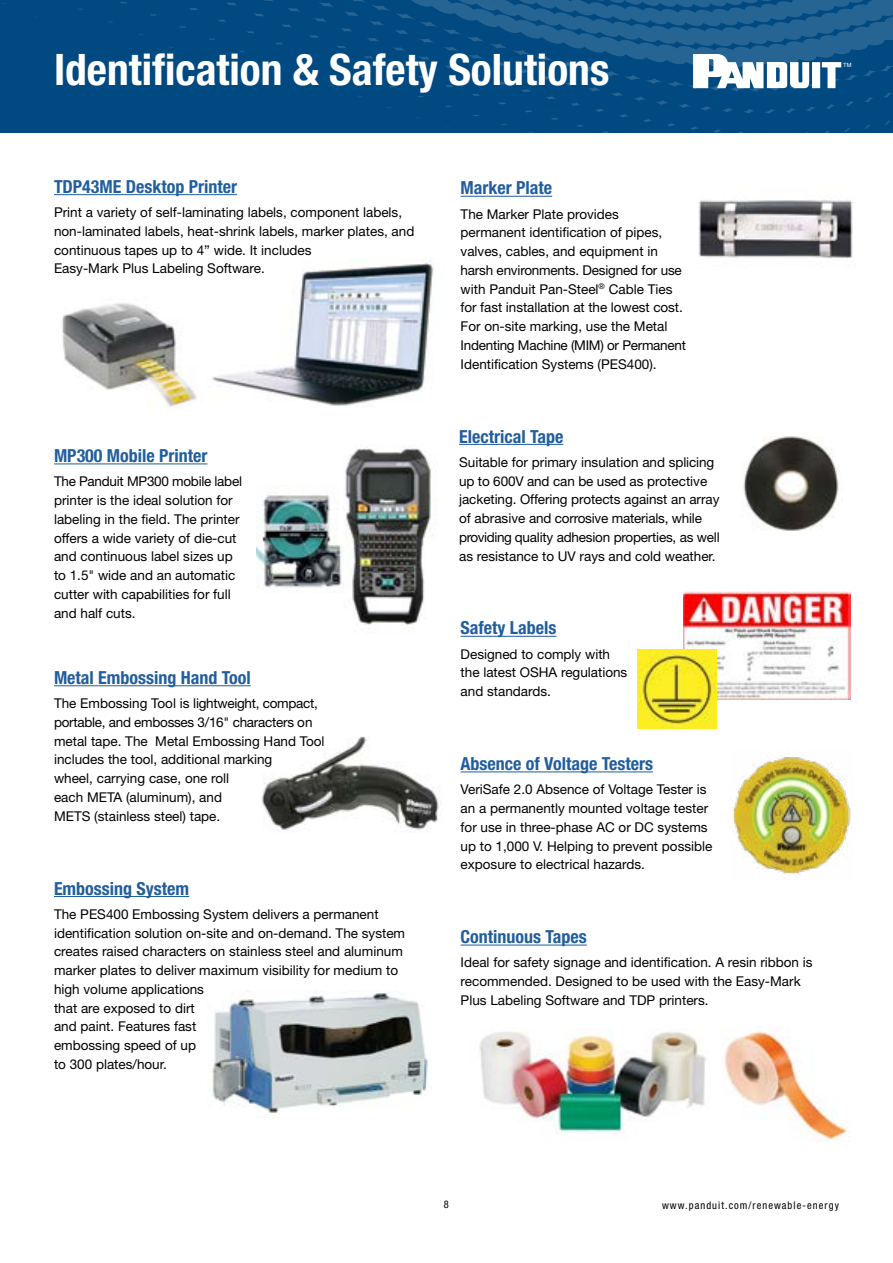
<style>
.page{position:relative;width:893px;height:1263px;background:#fff}
.page>*{position:absolute;margin:0;border:0;box-sizing:border-box;transform-origin:0 0}
.t1{font:700 condensed 43.5px "Helvetica Neue LT Std";color:#fff}
.t2{font:700 condensed 18px "Helvetica Neue LT Std";color:#215e9e}
.t3{font:13.5px/18.8px "Helvetica Neue LT Std";color:#000}
.t4{font:condensed 10.5px "Helvetica Neue LT Std";letter-spacing:.1em;color:#000}
.t5{font:5.7px "Helvetica";color:#fff}
</style>
<div class="page">
<svg style="left:0;top:0;width:893px;height:133px;background:#064d84"></svg>
<svg style="left:693px;top:54px;width:148px;height:34px"></svg>
<hr style="left:54px;top:463px;width:153px;height:1px;background:#215e9e">
<hr style="left:461px;top:636px;width:95px;height:1px;background:#215e9e">
<hr style="left:461px;top:771px;width:192px;height:1px;background:#215e9e">
<hr style="left:461px;top:944px;width:126px;height:1px;background:#215e9e">
<img style="left:698px;top:200px;width:155px;height:59px">
<hr style="left:461px;top:196px;width:91px;height:1px;background:#215e9e">
<img style="left:256px;top:487px;width:88px;height:101px">
<img style="left:344px;top:447px;width:94px;height:179px">
<img style="left:683px;top:591px;width:168px;height:108px">
<img style="left:724px;top:1031px;width:126px;height:110px">
<img style="left:480px;top:1031px;width:226px;height:103px">
<img style="left:638px;top:649px;width:79px;height:79px">
<hr style="left:54px;top:194px;width:183px;height:1px;background:#215e9e">
<hr style="left:459px;top:444px;width:104px;height:1px;background:#215e9e">
<img style="left:62px;top:303px;width:135px;height:105px">
<img style="left:212px;top:260px;width:222px;height:146px">
<img style="left:743px;top:437px;width:96px;height:93px">
<img style="left:209px;top:991px;width:219px;height:127px">
<img style="left:262px;top:736px;width:177px;height:95px">
<hr style="left:54px;top:685px;width:197px;height:1px;background:#215e9e">
<hr style="left:54px;top:896px;width:135px;height:1px;background:#215e9e">
<img style="left:733px;top:756px;width:118px;height:120px">
<h1 class="t1" style="left:54px;top:43px;width:557px">Identification &amp; Safety Solutions</h1>
<p class="t5" style="left:843px;top:61px;width:10px">TM</p>
<h2 class="t2" style="left:54px;top:176px;width:185px">TDP43ME Desktop Printer</h2>
<p class="t3" style="left:54px;top:203px;width:362px">Print a variety of self-laminating labels, component labels, non-laminated labels, heat-shrink labels, marker plates, and continuous tapes up to 4” wide. It includes<br>Easy-Mark Plus Labeling Software.</p>
<h2 class="t2" style="left:54px;top:445px;width:155px">MP300 Mobile Printer</h2>
<p class="t3" style="left:54px;top:472px;width:189px">The Panduit MP300 mobile label printer is the ideal solution for labeling in the field. The printer offers a wide variety of die-cut and continuous label sizes up to 1.5" wide and an automatic cutter with capabilities for full and half cuts.</p>
<h2 class="t2" style="left:54px;top:667px;width:198px">Metal Embossing Hand Tool</h2>
<p class="t3" style="left:54px;top:694px;width:272px">The Embossing Tool is lightweight, compact, portable, and embosses 3/16" characters on metal tape. The Metal Embossing Hand Tool includes the tool, additional marking<br>wheel, carrying case, one roll<br>each META (aluminum), and<br>METS (stainless steel) tape.</p>
<h2 class="t2" style="left:54px;top:877px;width:137px">Embossing System</h2>
<p class="t3" style="left:54px;top:904px;width:353px">The PES400 Embossing System delivers a permanent identification solution on-site and on-demand. The system creates raised characters on stainless steel and aluminum marker plates to deliver maximum visibility for medium to high volume applications<br>that are exposed to dirt<br>and paint. Features fast<br>embossing speed of up<br>to 300 plates/hour.</p>
<h2 class="t2" style="left:461px;top:177px;width:93px">Marker Plate</h2>
<p class="t3" style="left:461px;top:204px;width:227px">The Marker Plate provides permanent identification of pipes, valves, cables, and equipment in harsh environments. Designed for use with Panduit Pan-Steel<sup>®</sup> Cable Ties for fast installation at the lowest cost.<br>For on-site marking, use the Metal Indenting Machine (MIM) or Permanent Identification Systems (PES400).</p>
<h2 class="t2" style="left:459px;top:425px;width:106px">Electrical Tape</h2>
<p class="t3" style="left:459px;top:452px;width:262px">Suitable for primary insulation and splicing up to 600V and can be used as protective jacketing. Offering protects against an array of abrasive and corrosive materials, while providing quality adhesion properties, as well as resistance to UV rays and cold weather.</p>
<h2 class="t2" style="left:461px;top:617px;width:97px">Safety Labels</h2>
<p class="t3" style="left:461px;top:644px;width:168px">Designed to comply with the latest OSHA regulations and standards.</p>
<h2 class="t2" style="left:461px;top:753px;width:194px">Absence of Voltage Testers</h2>
<p class="t3" style="left:461px;top:780px;width:253px">VeriSafe 2.0 Absence of Voltage Tester is an a permanently mounted voltage tester for use in three-phase AC or DC systems up to 1,000 V. Helping to prevent possible exposure to electrical hazards.</p>
<h2 class="t2" style="left:461px;top:926px;width:128px">Continuous Tapes</h2>
<p class="t3" style="left:461px;top:953px;width:354px">Ideal for safety signage and identification. A resin ribbon is recommended. Designed to be used with the Easy-Mark<br>Plus Labeling Software and TDP printers.</p>
<p class="t4" style="left:444px;top:1198px;width:7px">8</p>
<p class="t4" style="left:662px;top:1199px;width:178px">www.panduit.com/renewable-energy</p>
</div>
